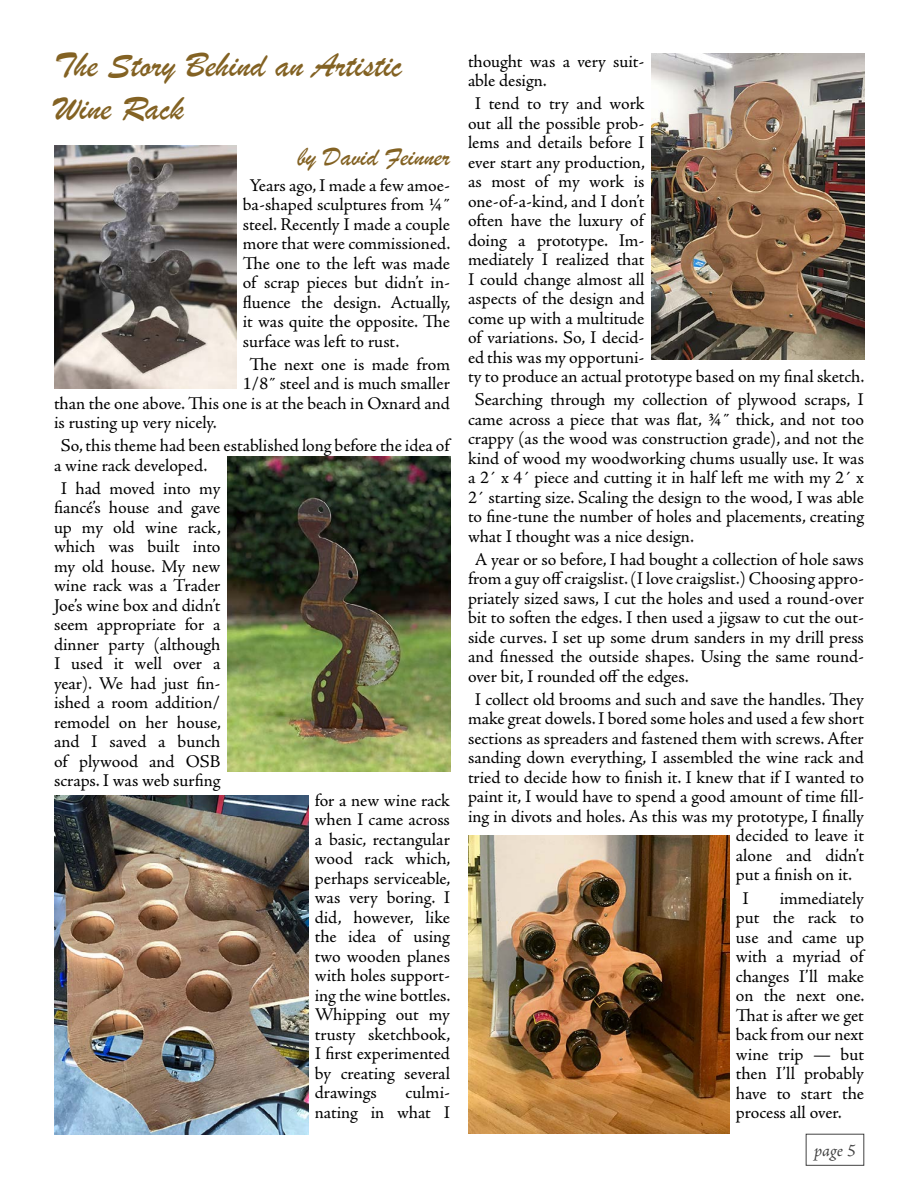
<style>
.page{position:relative;width:918px;height:1188px;background:#fff}
.page>*{position:absolute;margin:0;border:0;box-sizing:border-box;transform-origin:0 0}
.Marker_felt{font:36px/43.2px "Brush Script";color:#836223}
.marker_felt_author{font:27px "Brush Script";color:#836223}
.Final_Basic{font:18px/19.5px "Adobe Jenson Pro";letter-spacing:-.005em;color:#000;text-align:justify}
.t1{font:italic 18px "Adobe Jenson Pro";color:#000}
</style>
<div class="page">
<img style="left:54px;top:146px;width:182px;height:243px">
<img style="left:227px;top:457px;width:224px;height:314px">
<img style="left:54px;top:796px;width:254px;height:338px">
<img style="left:651px;top:53px;width:213px;height:307px">
<img style="left:468px;top:835px;width:261px;height:299px">
<p class="Marker_felt" style="left:54px;top:43px;width:350px">The Story Behind an Artistic<br>Wine Rack</p>
<p class="marker_felt_author" style="left:297px;top:139px;width:154px">by David Feinner</p>
<p class="Final_Basic" style="left:243px;top:176px;width:209px;text-indent:7px">Years ago, I made a few amoe&shy;ba-shaped sculptures from ¼˝ steel. Recently I made a couple more that were commissioned.<br>The one to the left was made of scrap pieces but didn’t in&shy;fluence the design. Actually, it was quite the opposite. The surface was left to rust.</p>
<p class="Final_Basic" style="left:250px;top:355px;width:202px">The next one is made from</p>
<p class="Final_Basic" style="left:243px;top:374px;width:209px">1/8˝ steel and is much smaller</p>
<p class="Final_Basic" style="left:54px;top:394px;width:397px">than the one above. This one is at the beach in Oxnard and</p>
<p class="Final_Basic" style="left:54px;top:413px;width:164px">is rusting up very nicely.</p>
<p class="Final_Basic" style="left:54px;top:436px;width:397px;text-indent:7px">So, this theme had been established long before the idea of a wine rack developed.</p>
<p class="Final_Basic" style="left:54px;top:479px;width:169px;text-align:center">I had moved into my fiancé’s house and gave up my old wine rack, which was built into my old house. My new wine rack was a Trader<br>Joe’s wine box and didn’t seem appropriate for a dinner party (although<br>I used it well over a year). We had just fin&shy;ished a room addition/ remodel on her house, and I saved a bunch of plywood and OSB scraps. I was web surfing</p>
<p class="Final_Basic" style="left:315px;top:791px;width:137px">for a new wine rack when I came across a basic, rectangular wood rack which, perhaps serviceable, was very boring. I did, however, like the idea of using two wooden planes with holes support&shy;ing the wine bottles.<br>Whipping out my trusty sketchbook, I first experimented by creating several drawings</p>
<p class="Final_Basic" style="left:315px;top:1083px;width:137px;text-align:right">culmi-<br>nating in what I</p>
<p class="Final_Basic" style="left:468px;top:52px;width:178px">thought was a very suit&shy;able design.</p>
<p class="Final_Basic" style="left:468px;top:94px;width:398px;text-align:left;text-indent:7px">I tend to try and work<br>out all the possible prob-<br>lems and details before I<br>ever start any production,<br>as most of my work is<br>one-of-a-kind, and I don’t<br>often have the luxury of<br>doing a prototype. Im-<br>mediately I realized that<br>I could change almost all<br>aspects of the design and<br>come up with a multitude<br>of variations. So, I decid-<br>ed this was my opportuni-<br>ty to produce an actual prototype based on my final sketch.</p>
<p class="Final_Basic" style="left:468px;top:390px;width:398px;text-indent:7px">Searching through my collection of plywood scraps, I came across a piece that was flat, ¾˝ thick, and not too crappy (as the wood was construction grade), and not the kind of wood my woodworking chums usually use. It was a 2´ x 4´ piece and cutting it in half left me with my 2´ x 2´ starting size. Scaling the design to the wood, I was able to fine-tune the number of holes and placements, creating what I thought was a nice design.</p>
<p class="Final_Basic" style="left:468px;top:550px;width:398px;text-indent:7px">A year or so before, I had bought a collection of hole saws from a guy off craigslist. (I love craigslist.) Choosing appro&shy;priately sized saws, I cut the holes and used a round-over bit to soften the edges. I then used a jigsaw to cut the out&shy;side curves. I set up some drum sanders in my drill press and finessed the outside shapes. Using the same round&shy;over bit, I rounded off the edges.</p>
<p class="Final_Basic" style="left:475px;top:690px;width:391px">I collect old brooms and such and save the handles. They</p>
<p class="Final_Basic" style="left:468px;top:709px;width:398px">make great dowels. I bored some holes and used a few short</p>
<p class="Final_Basic" style="left:468px;top:729px;width:397px">sections as spreaders and fastened them with screws. After</p>
<p class="Final_Basic" style="left:468px;top:748px;width:398px">sanding down everything, I assembled the wine rack and</p>
<p class="Final_Basic" style="left:468px;top:768px;width:397px">tried to decide how to finish it. I knew that if I wanted to</p>
<p class="Final_Basic" style="left:468px;top:787px;width:398px">paint it, I would have to spend a good amount of time fill-</p>
<p class="Final_Basic" style="left:468px;top:807px;width:397px">ing in divots and holes. As this was my prototype, I finally</p>
<p class="Final_Basic" style="left:736px;top:826px;width:130px">decided to leave it</p>
<p class="Final_Basic" style="left:736px;top:846px;width:130px">alone and didn’t</p>
<p class="Final_Basic" style="left:736px;top:865px;width:118px">put a finish on it.</p>
<p class="Final_Basic" style="left:743px;top:888px;width:8px">I</p>
<p class="Final_Basic" style="left:736px;top:888px;width:130px;text-indent:44px">immediately put the rack to use and came up with a myriad of changes I’ll make on the next one.<br>That is after we get back from our next wine trip — but then I’ll probably have to start the process all over.</p>
<p class="t1" style="left:814px;top:1140px;width:43px">page 5</p>
</div>
